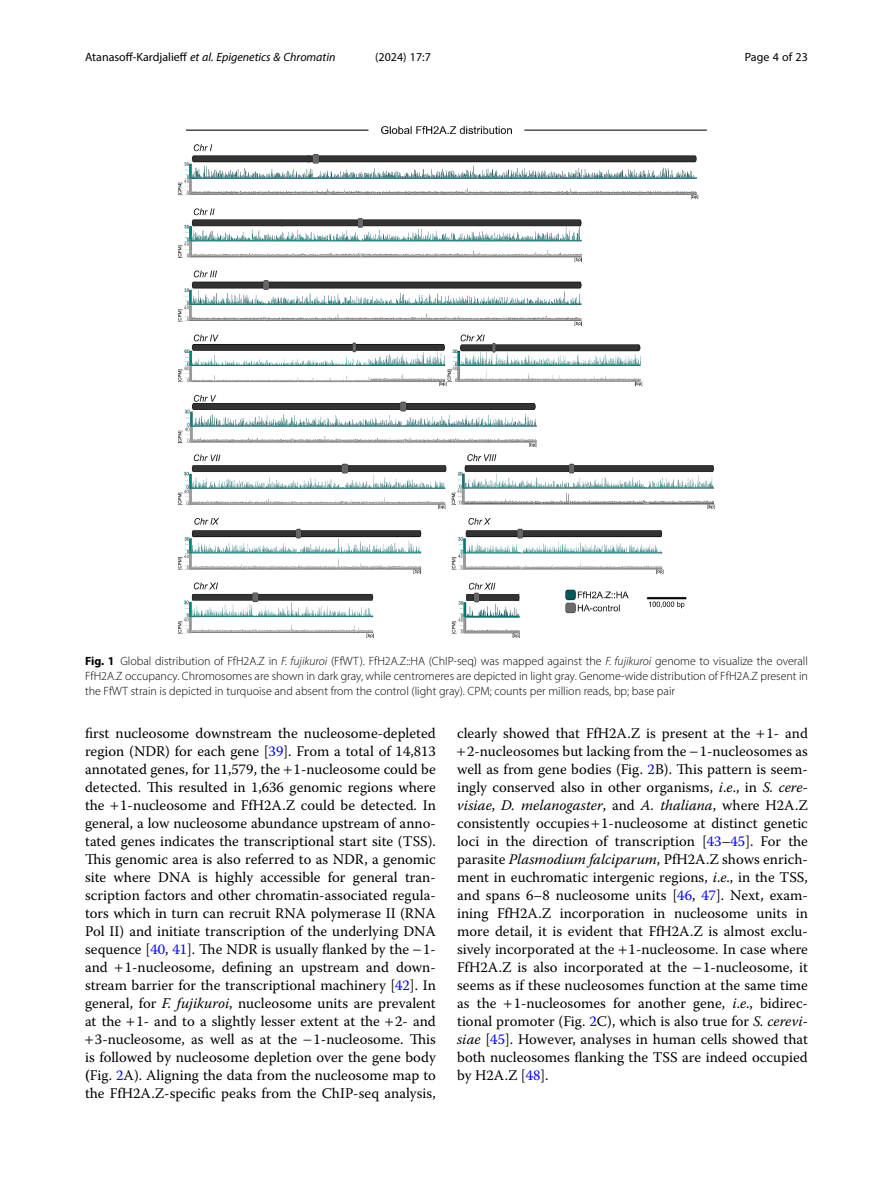
<style>
.page{position:relative;width:893px;height:1191px;background:#fff}
.page>*{position:absolute;margin:0;border:0;box-sizing:border-box;transform-origin:0 0}
.Body_Text_Indent{font:14.7px/18px "Warnock Pro";color:#000;text-align:right}
.Body_Text_Indent-2{font:italic 14.7px "Warnock Pro";color:#000}
.Figure_Caption{font:300 12px/15px "Myriad Pro";color:#000;text-align:justify}
.t1{font:italic 12px "Myriad Pro";color:#000}
.t2{font:12px "Myriad Pro";color:#000}
.s1{font-style:normal}
.s2{font-weight:700}
.s3{font-style:italic}
.s4{color:#00f}
.s5{font-weight:600}
</style>
<div class="page">
<img style="left:178px;top:126px;width:536px;height:512px">
<p class="t1" style="left:85px;top:50px;width:252px"><span class="s1">Atanasoff-Kardjalieff</span> et al. Epigenetics &amp; Chromatin</p>
<p class="t2" style="left:375px;top:50px;width:57px">(2024) 17:7</p>
<p class="t2" style="left:745px;top:50px;width:65px">Page 4 of 23</p>
<p class="Figure_Caption" style="left:85px;top:653px;width:724px"><span class="s2">Fig. 1</span> Global distribution of FfH2A.Z in <span class="s3">F. fujikuroi</span> (FfWT). FfH2A.Z::HA (ChIP-seq) was mapped against the <span class="s3">F. fujikuroi</span> genome to visualize the overall FfH2A.Z occupancy. Chromosomes are shown in dark gray, while centromeres are depicted in light gray. Genome-wide distribution of FfH2A.Z present in the FfWT strain is depicted in turquoise and absent from the control (light gray). CPM; counts per million reads, bp; base pair</p>
<p class="Body_Text_Indent" style="left:85px;top:724px;width:352px">first nucleosome downstream the nucleosome-depleted region (NDR) for each gene [<span class="s4">39</span>]. From a total of 14,813 annotated genes, for 11,579, the 1-nucleosome could be detected. This resulted in 1,636 genomic regions where the 1-nucleosome and FfH2A.Z could be detected. In general, a low nucleosome abundance upstream of anno&shy;tated genes indicates the transcriptional start site (TSS).<br>This genomic area is also referred to as NDR, a genomic site where DNA is highly accessible for general tran&shy;scription factors and other chromatin-associated regula&shy;tors which in turn can recruit RNA polymerase II (RNA Pol II) and initiate transcription of the underlying DNA sequence [<span class="s4">40</span>, <span class="s4">41</span>]. The NDR is usually flanked by the −1- and 1-nucleosome, defining an upstream and down&shy;stream barrier for the transcriptional machinery [<span class="s4">42</span>]. In general, for <span class="s3">F. fujikuroi</span>, nucleosome units are prevalent at the 1- and to a slightly lesser extent at the 2- and 3-nucleosome, as well as at the −1-nucleosome. This is followed by nucleosome depletion over the gene body <span class="s5">(</span>Fig. <span class="s4">2</span>A). Aligning the data from the nucleosome map to the FfH2A.Z-specific peaks from the ChIP-seq analysis,</p>
<p class="Body_Text_Indent" style="left:457px;top:724px;width:352px">clearly showed that FfH2A.Z is present at the 1- and</p>
<p class="Body_Text_Indent" style="left:467px;top:742px;width:342px">2-nucleosomes but lacking from the −1-nucleosomes as</p>
<p class="Body_Text_Indent" style="left:457px;top:760px;width:352px">well as from gene bodies (Fig. <span class="s4">2</span>B). This pattern is seem-</p>
<p class="Body_Text_Indent" style="left:457px;top:778px;width:352px">ingly conserved also in other organisms, <span class="s3">i</span>.<span class="s3">e</span>., in <span class="s3">S. cere-</span></p>
<p class="Body_Text_Indent-2" style="left:457px;top:796px;width:352px">visiae<span class="s1">,</span> D. melanogaster<span class="s1">, and</span> A. thaliana<span class="s1">, where H2A.Z</span></p>
<p class="Body_Text_Indent" style="left:457px;top:814px;width:352px">consistently occupies 1-nucleosome at distinct genetic</p>
<p class="Body_Text_Indent" style="left:457px;top:832px;width:352px">loci in the direction of transcription [<span class="s4">43</span>–<span class="s4">45</span>]. For the</p>
<p class="Body_Text_Indent" style="left:457px;top:850px;width:352px">parasite <span class="s3">Plasmodium falciparum</span>, PfH2A.Z shows enrich-</p>
<p class="Body_Text_Indent" style="left:457px;top:868px;width:352px">ment in euchromatic intergenic regions, <span class="s3">i</span>.<span class="s3">e</span>., in the TSS,</p>
<p class="Body_Text_Indent" style="left:457px;top:886px;width:352px">and spans 6–8 nucleosome units [<span class="s4">46</span>, <span class="s4">47</span>]. Next, exam-</p>
<p class="Body_Text_Indent" style="left:457px;top:904px;width:352px">ining FfH2A.Z incorporation in nucleosome units in</p>
<p class="Body_Text_Indent" style="left:457px;top:922px;width:352px">more detail, it is evident that FfH2A.Z is almost exclu-</p>
<p class="Body_Text_Indent" style="left:457px;top:940px;width:352px">sively incorporated at the 1-nucleosome. In case where</p>
<p class="Body_Text_Indent" style="left:457px;top:958px;width:352px">FfH2A.Z is also incorporated at the −1-nucleosome, it</p>
<p class="Body_Text_Indent" style="left:457px;top:976px;width:352px">seems as if these nucleosomes function at the same time</p>
<p class="Body_Text_Indent" style="left:457px;top:994px;width:352px">as the 1-nucleosomes for another gene, <span class="s3">i</span>.<span class="s3">e</span>., bidirec-</p>
<p class="Body_Text_Indent" style="left:457px;top:1012px;width:352px">tional promoter (Fig. <span class="s4">2</span>C), which is also true for <span class="s3">S. cerevi-</span></p>
<p class="Body_Text_Indent" style="left:457px;top:1030px;width:352px"><span class="s3">siae</span> [<span class="s4">45</span>]. However, analyses in human cells showed that</p>
<p class="Body_Text_Indent" style="left:457px;top:1048px;width:352px">both nucleosomes flanking the TSS are indeed occupied</p>
<p class="Body_Text_Indent" style="left:457px;top:1066px;width:93px">by H2A.Z [<span class="s4">48</span>].</p>
</div>
